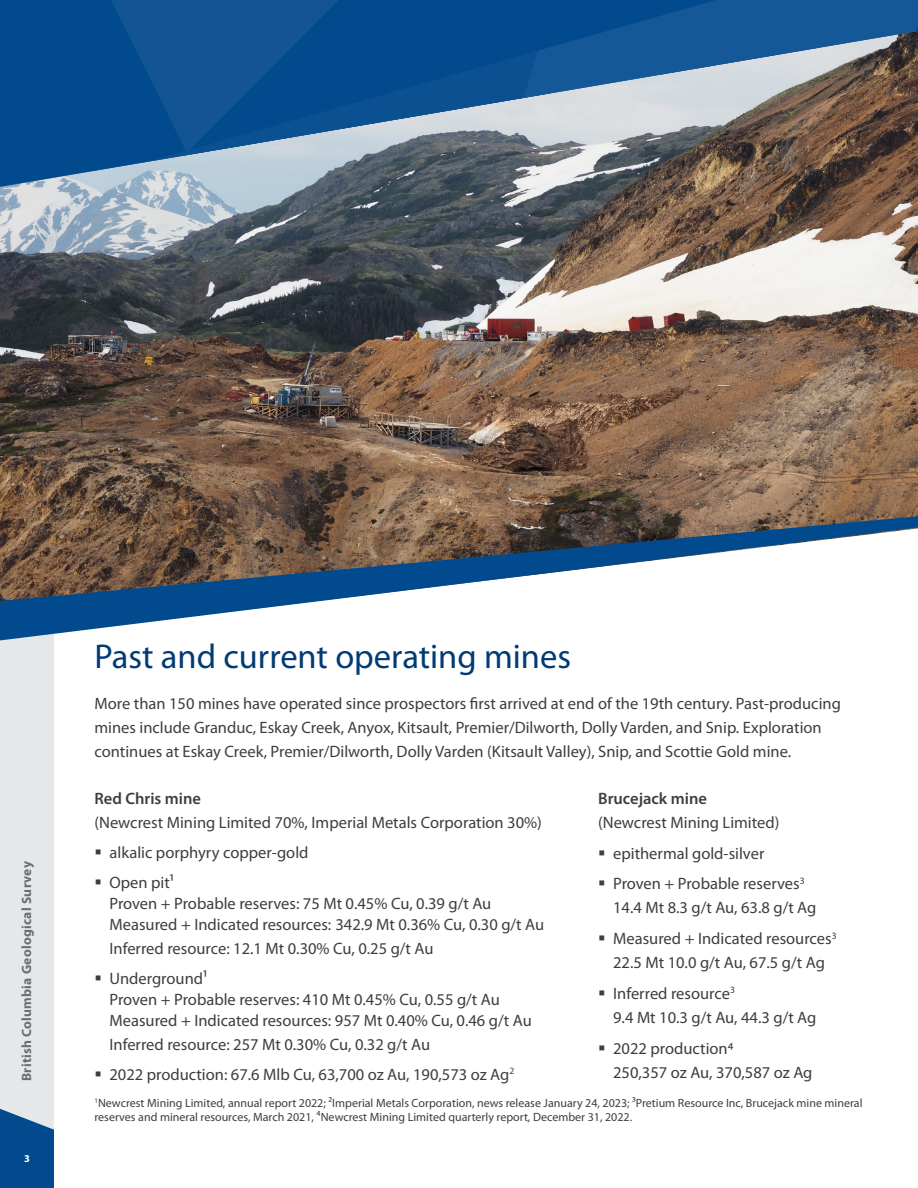
<style>
.page{position:relative;width:918px;height:1188px;background:#fff}
.page>*{position:absolute;margin:0;border:0;box-sizing:border-box;transform-origin:0 0}
.H1_-_Heading{font:34.5px "Myriad Pro";color:#003b75}
.Body{font:16.5px/24px "Myriad Pro";color:#3e3e3f}
.Bullet{font:16.5px/24px "Myriad Pro";color:#3e3e3f}
.t1{font:700 13.5px "Myriad Pro";letter-spacing:.02em;color:#6c6d70}
.t2{font:12px/14.4px "Myriad Pro";color:#3e3e3f}
.t3{font:700 10.5px "Myriad Pro";color:#fff}
.s1{font-weight:600}
</style>
<div class="page">
<div style="left:0;top:0;width:54px;height:1188px;background:#e6e7e9"></div>
<svg style="left:0;top:1109px;width:54px;height:79px;background:#1d5e98"></svg>
<img style="left:0;top:187px;width:918px;height:329px">
<svg style="left:0;top:516px;width:918px;height:124px"></svg>
<svg style="left:100px;top:0;width:818px;height:187px;background:#6a737d"></svg>
<svg style="left:0;top:0;width:672px;height:171px;background:#2d669a"></svg>
<p class="t1" style="left:18px;top:1081px;width:222px;rotate:-90deg">British Columbia Geological Survey</p>
<p class="t3" style="left:24px;top:1151px;width:7px">3</p>
<p class="H1_-_Heading" style="left:94px;top:635px;width:478px">Past and current operating mines</p>
<p class="Body" style="left:94px;top:691px;width:748px">More than 150 mines have operated since prospectors first arrived at end of the 19th century. Past-producing mines include Granduc, Eskay Creek, Anyox, Kitsault, Premier/Dilworth, Dolly Varden, and Snip. Exploration continues at Eskay Creek, Premier/Dilworth, Dolly Varden (Kitsault Valley), Snip, and Scottie Gold mine.</p>
<p class="Bullet" style="left:598px;top:786px;width:183px"><span class="s1">Brucejack mine </span>(Newcrest Mining Limited)</p>
<p class="Body" style="left:613px;top:841px;width:153px">epithermal gold-silver</p>
<p class="Body" style="left:613px;top:872px;width:205px">Proven + Probable reserves<sup>3<br></sup>14.4 Mt 8.3 g/t Au, 63.8 g/t Ag</p>
<p class="Body" style="left:613px;top:926px;width:225px">Measured + Indicated resources<sup>3<br></sup>22.5 Mt 10.0 g/t Au, 67.5 g/t Ag</p>
<p class="Body" style="left:613px;top:981px;width:205px">Inferred resource<sup>3<br></sup>9.4 Mt 10.3 g/t Au, 44.3 g/t Ag</p>
<p class="Body" style="left:613px;top:1036px;width:201px">2022 production4<br>250,357 oz Au, 370,587 oz Ag</p>
<p class="Bullet" style="left:94px;top:786px;width:449px"><span class="s1">Red Chris mine<br></span>(Newcrest Mining Limited 70%, Imperial Metals Corporation 30%)</p>
<p class="Body" style="left:110px;top:840px;width:201px">alkalic porphyry copper-gold</p>
<p class="Body" style="left:110px;top:871px;width:436px;line-height:21px">Open pit1<br>Proven + Probable reserves: 75 Mt 0.45% Cu, 0.39 g/t Au<br>Measured + Indicated resources: 342.9 Mt 0.36% Cu, 0.30 g/t Au</p>
<p class="Body" style="left:110px;top:936px;width:326px">Inferred resource: 12.1 Mt 0.30% Cu, 0.25 g/t Au</p>
<p class="Body" style="left:110px;top:967px;width:424px;line-height:21px">Underground1<br>Proven + Probable reserves: 410 Mt 0.45% Cu, 0.55 g/t Au<br>Measured + Indicated resources: 957 Mt 0.40% Cu, 0.46 g/t Au</p>
<p class="Body" style="left:110px;top:1032px;width:322px">Inferred resource: 257 Mt 0.30% Cu, 0.32 g/t Au</p>
<p class="Body" style="left:110px;top:1062px;width:406px">2022 production: 67.6 Mlb Cu, 63,700 oz Au, 190,573 oz Ag<sup>2</sup></p>
<p class="t2" style="left:94px;top:1095px;width:770px"><sup>1</sup>Newcrest Mining Limited, annual report 2022; 2Imperial Metals Corporation, news release January 24, 2023; 3Pretium Resource Inc, Brucejack mine mineral reserves and mineral resources, March 2021, 4Newcrest Mining Limited quarterly report, December 31, 2022.</p>
</div>
